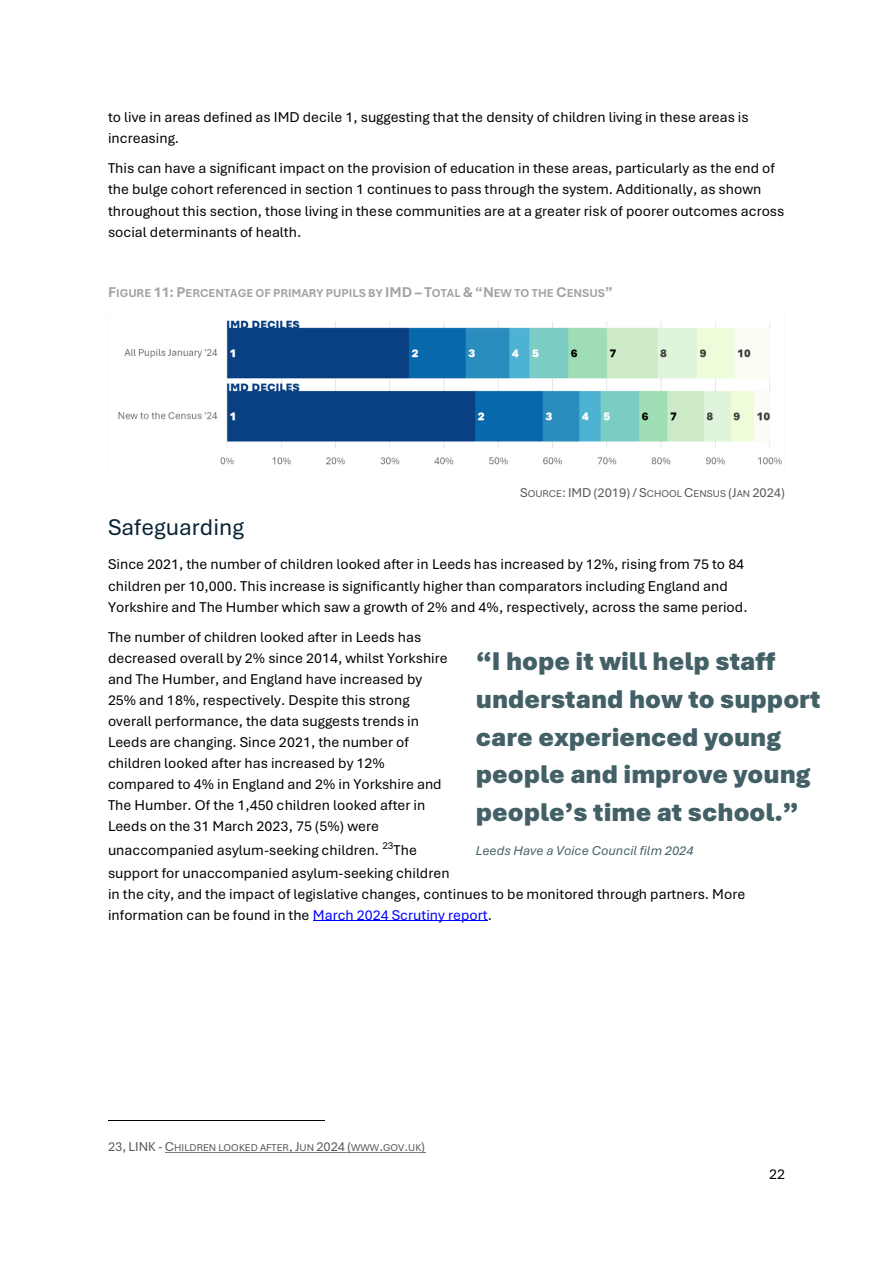
<style>
.page{position:relative;width:893px;height:1263px;background:#fff}
.page>*{position:absolute;margin:0;border:0;box-sizing:border-box;transform-origin:0 0}
.t1{font:900 27px/38px "Aptos";color:#436067}
.t2{font:24px "Aptos";color:#072233}
.t3{font:15px/21px "Aptos";color:#000}
.t4{font:13.5px "Aptos";color:#595959}
.t5{font:italic 13.5px "Aptos";color:#436067}
.t6{font:700 12px "Aptos";color:#a3a3a1}
.t7{font:10.5px "Aptos";color:#595959}
.s1{font-size:15px}
.s2{font-size:10.5px}
.s3{color:#00f}
.s4{font-size:13.5px}
</style>
<div class="page">
<hr style="left:313px;top:920px;width:175px;height:1px;background:#00f">
<hr style="left:108px;top:1120px;width:216px;height:1px;background:#000">
<hr style="left:165px;top:1152px;width:260px;height:1px;background:#7f7f7f">
<img style="left:118px;top:320px;width:664px;height:145px">
<p class="t3" style="left:108px;top:107px;width:642px">to live in areas defined as IMD decile 1, suggesting that the density of children living in these areas is increasing.</p>
<p class="t3" style="left:108px;top:158px;width:678px">This can have a significant impact on the provision of education in these areas, particularly as the end of the bulge cohort referenced in section 1 continues to pass through the system. Additionally, as shown throughout this section, those living in these communities are at a greater risk of poorer outcomes across social determinants of health.</p>
<p class="t6" style="left:108px;top:285px;width:506px"><span class="s1">F</span>IGURE <span class="s1">11: P</span>ERCENTAGE OF PRIMARY PUPILS BY <span class="s1">IMD – T</span>OTAL <span class="s1">&amp;“N</span>EW TO THE <span class="s1">C</span>ENSUS<span class="s1">”</span></p>
<p class="t4" style="left:520px;top:485px;width:267px">S<span class="s2">OURCE</span>: IMD(2019) / S<span class="s2">CHOOL</span> C<span class="s2">ENSUS</span> (J<span class="s2">AN</span> 2024)</p>
<h2 class="t2" style="left:108px;top:512px;width:137px">Safeguarding</h2>
<p class="t3" style="left:108px;top:554px;width:641px">Since 2021, the number of children looked after in Leeds has increased by 12%, rising from 75 to 84 children per 10,000. This increase is significantly higher than comparators including England and<br>Yorkshire and The Humber which saw a growth of 2% and 4%, respectively, across the same period.</p>
<p class="t3" style="left:108px;top:626px;width:341px">The number of children looked after in Leeds has decreased overall by 2% since 2014, whilst Yorkshire and The Humber, and England have increased by 25% and 18%, respectively. Despite this strong overall performance, the data suggests trends in Leeds are changing. Since 2021, the number of children looked after has increased by 12% compared to 4% in England and 2% in Yorkshire and The Humber. Of the 1,450 children looked after in Leeds on the 31 March 2023, 75 (5%) were</p>
<p class="t3" style="left:108px;top:839px;width:343px;line-height:22.6px">unaccompanied asylum-seeking children. <sup>23</sup>The support for unaccompanied asylum-seeking children</p>
<p class="t3" style="left:108px;top:883px;width:639px">in the city, and the impact of legislative changes, continues to be monitored through partners. More information can be found in the <span class="s3">March 2024 Scrutiny report</span>.</p>
<p class="t1" style="left:476px;top:642px;width:346px">“I hope it will help staff understand how to support care experienced young people and improve young people’s time at school.”</p>
<p class="t5" style="left:476px;top:843px;width:219px">Leeds Have a Voice Council film 2024</p>
<p class="t7" style="left:108px;top:1141px;width:319px"><span class="s4">23, LINK - C</span>HILDREN LOOKED AFTER<span class="s4">,J</span>UN <span class="s4">2024 (</span>WWW<span class="s4">.</span>GOV<span class="s4">.</span>UK<span class="s4">)</span></p>
<p class="t3" style="left:769px;top:1163px;width:17px">22</p>
</div>
